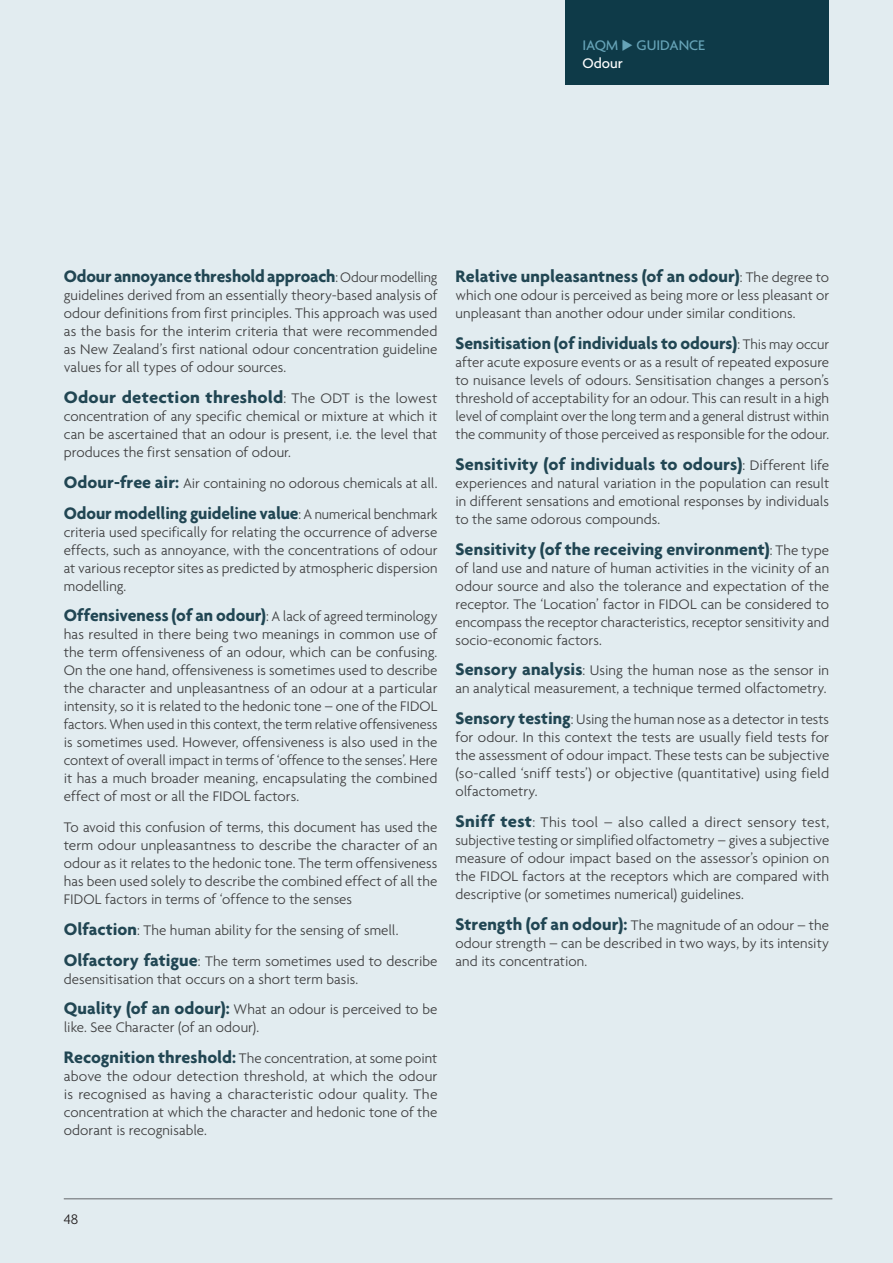
<style>
.page{position:relative;width:893px;height:1263px;background:#e2ecf0}
.page>*{position:absolute;margin:0;border:0;box-sizing:border-box;transform-origin:0 0}
._03_RevisedBody_Just{font:700 18px "Agenda";color:#214653}
._03_RevisedBody_Just-2{font:300 15px/18px "Agenda";letter-spacing:.005em;color:#3e3e3f;text-align:justify}
.t1{font:500 15px/18px "Agenda";color:#66a3b7}
.t2{font:300 15px "Agenda";color:#231f20}
.s1{color:#fff}
.s2{font-weight:300;font-size:15px;color:#3e3e3f}
.s3{font-weight:700;font-size:18px;color:#214653}
</style>
<div class="page">
<div style="left:566px;top:0;width:263px;height:85px;background:#0e3a48"></div>
<hr style="left:64px;top:1198px;width:768px;height:1px;background:#636569">
<p class="t1" style="left:583px;top:36px;width:124px">IAQM ◆ GUIDANCE<br><span class="s1">Odour</span></p>
<p class="_03_RevisedBody_Just" style="left:64px;top:265px;width:375px">Odour annoyance threshold approach<span class="s2">: Odour modelling</span></p>
<p class="_03_RevisedBody_Just-2" style="left:64px;top:286px;width:375px">guidelines derived from an essentially theory-based analysis of odour definitions from first principles. This approach was used as the basis for the interim criteria that were recommended as New Zealand’s first national odour concentration guideline values for all types of odour sources.</p>
<p class="_03_RevisedBody_Just" style="left:64px;top:386px;width:375px">Odour detection threshold<span class="s2">: The ODT is the lowest</span></p>
<p class="_03_RevisedBody_Just-2" style="left:64px;top:407px;width:375px">concentration of any specific chemical or mixture at which it can be ascertained that an odour is present, i.e. the level that produces the first sensation of odour.</p>
<p class="_03_RevisedBody_Just-2" style="left:64px;top:474px;width:375px"><span class="s3">Odour-free air:</span> Air containing no odorous chemicals at all.</p>
<p class="_03_RevisedBody_Just" style="left:64px;top:502px;width:375px">Odour modelling guideline value<span class="s2">: A numerical benchmark</span></p>
<p class="_03_RevisedBody_Just-2" style="left:64px;top:522px;width:375px">criteria used specifically for relating the occurrence of adverse effects, such as annoyance, with the concentrations of odour at various receptor sites as predicted by atmospheric dispersion modelling.</p>
<p class="_03_RevisedBody_Just-2" style="left:64px;top:607px;width:375px"><span class="s3">Offensiveness (of an odour)</span>: A lack of agreed terminology has resulted in there being two meanings in common use of the term offensiveness of an odour, which can be confusing.<br>On the one hand, offensiveness is sometimes used to describe the character and unpleasantness of an odour at a particular intensity, so it is related to the hedonic tone – one of the FIDOL factors. When used in this context, the term relative offensiveness is sometimes used. However, offensiveness is also used in the context of overall impact in terms of ‘offence to the senses’. Here it has a much broader meaning, encapsulating the combined effect of most or all the FIDOL factors.</p>
<p class="_03_RevisedBody_Just-2" style="left:64px;top:818px;width:375px">To avoid this confusion of terms, this document has used the term odour unpleasantness to describe the character of an odour as it relates to the hedonic tone. The term offensiveness has been used solely to describe the combined effect of all the FIDOL factors in terms of ‘offence to the senses</p>
<p class="_03_RevisedBody_Just-2" style="left:64px;top:921px;width:336px"><span class="s3">Olfaction</span>: The human ability for the sensing of smell.</p>
<p class="_03_RevisedBody_Just-2" style="left:64px;top:951px;width:375px"><span class="s3">Olfactory fatigue</span>: The term sometimes used to describe desensitisation that occurs on a short term basis.</p>
<p class="_03_RevisedBody_Just-2" style="left:64px;top:1000px;width:375px"><span class="s3">Quality (of an odour):</span> What an odour is perceived to be like. See Character (of an odour).</p>
<p class="_03_RevisedBody_Just-2" style="left:64px;top:1049px;width:375px"><span class="s3">Recognition threshold:</span> The concentration, at some point above the odour detection threshold, at which the odour is recognised as having a characteristic odour quality. The concentration at which the character and hedonic tone of the odorant is recognisable.</p>
<p class="_03_RevisedBody_Just" style="left:455px;top:265px;width:375px">Relative unpleasantness (of an odour)<span class="s2">: The degree to</span></p>
<p class="_03_RevisedBody_Just-2" style="left:455px;top:286px;width:375px">which one odour is perceived as being more or less pleasant or unpleasant than another odour under similar conditions.</p>
<p class="_03_RevisedBody_Just" style="left:455px;top:332px;width:375px">Sensitisation (of individuals to odours)<span class="s2">: This may occur</span></p>
<p class="_03_RevisedBody_Just-2" style="left:455px;top:353px;width:375px">after acute exposure events or as a result of repeated exposure to nuisance levels of odours. Sensitisation changes a person’s threshold of acceptability for an odour. This can result in a high level of complaint over the long term and a general distrust within the community of those perceived as responsible for the odour.</p>
<p class="_03_RevisedBody_Just" style="left:455px;top:453px;width:375px">Sensitivity (of individuals to odours)<span class="s2">: Different life</span></p>
<p class="_03_RevisedBody_Just-2" style="left:455px;top:474px;width:375px">experiences and natural variation in the population can result in different sensations and emotional responses by individuals to the same odorous compounds.</p>
<p class="_03_RevisedBody_Just" style="left:455px;top:538px;width:375px">Sensitivity (of the receiving environment)<span class="s2">: The type</span></p>
<p class="_03_RevisedBody_Just-2" style="left:455px;top:558px;width:375px">of land use and nature of human activities in the vicinity of an odour source and also the tolerance and expectation of the receptor. The ‘Location’ factor in FIDOL can be considered to encompass the receptor characteristics, receptor sensitivity and socio-economic factors.</p>
<p class="_03_RevisedBody_Just-2" style="left:455px;top:661px;width:375px"><span class="s3">Sensory analysis</span>: Using the human nose as the sensor in an analytical measurement, a technique termed olfactometry.</p>
<p class="_03_RevisedBody_Just-2" style="left:455px;top:710px;width:375px"><span class="s3">Sensory testing</span>: Using the human nose as a detector in tests for odour. In this context the tests are usually field tests for the assessment of odour impact. These tests can be subjective (so-called ‘sniff tests’) or objective (quantitative) using field olfactometry.</p>
<p class="_03_RevisedBody_Just-2" style="left:455px;top:813px;width:375px"><span class="s3">Sniff test</span>: This tool – also called a direct sensory test, subjective testing or simplified olfactometry – gives a subjective measure of odour impact based on the assessor’s opinion on the FIDOL factors at the receptors which are compared with descriptive (or sometimes numerical) guidelines.</p>
<p class="_03_RevisedBody_Just-2" style="left:455px;top:915px;width:375px"><span class="s3">Strength (of an odour):</span> The magnitude of an odour – the odour strength – can be described in two ways, by its intensity and its concentration.</p>
<p class="t2" style="left:64px;top:1210px;width:16px">48</p>
</div>
